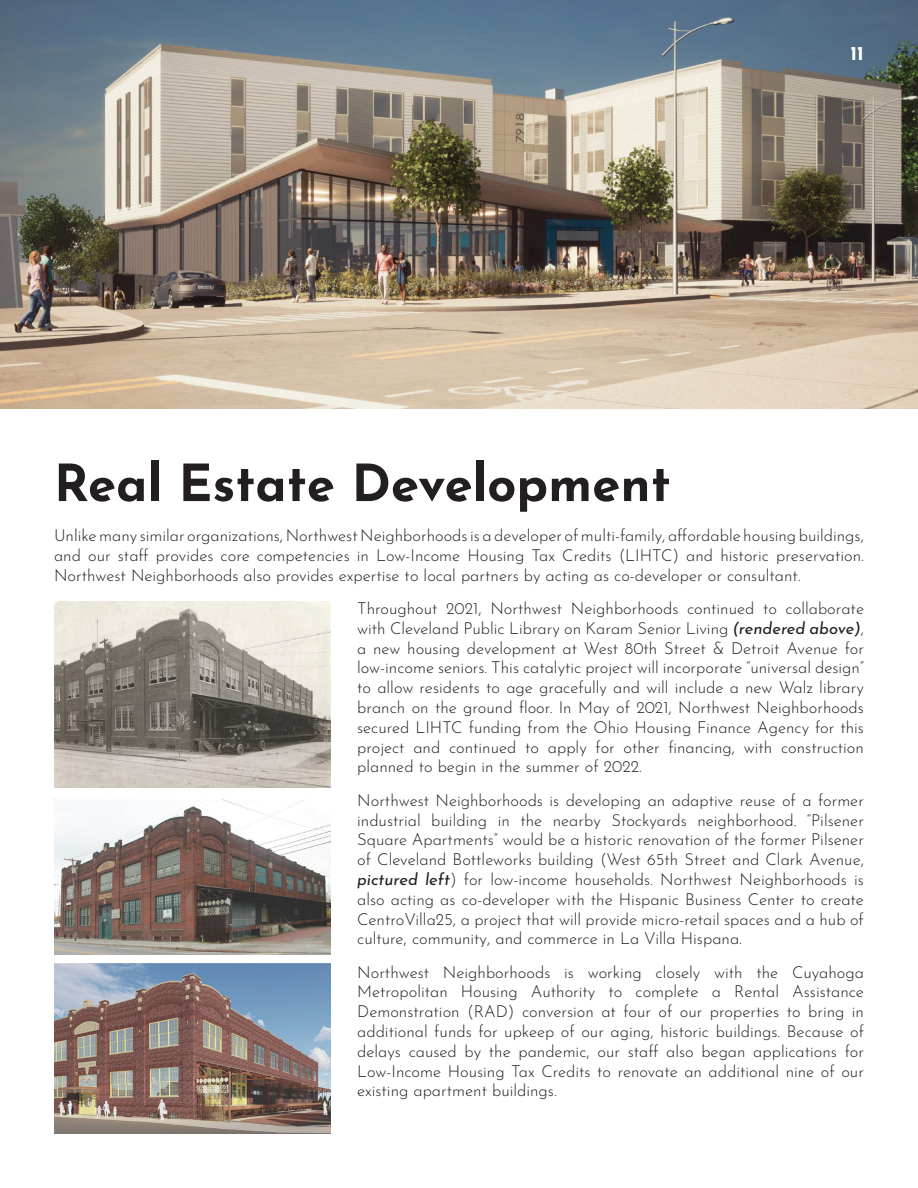
<style>
.page{position:relative;width:918px;height:1188px;background:#fff}
.page>*{position:absolute;margin:0;border:0;box-sizing:border-box;transform-origin:0 0}
.Basic_Header{font:100 51px "Josefin Sans";color:#231f20}
.t1{font:100 19.5px "Josefin Sans";color:#fff}
.t2{font:100 16.5px/19.8px "Josefin Sans";color:#231f20;text-align:justify}
.s1{font-style:italic}
</style>
<div class="page">
<img style="left:0;top:0;width:918px;height:408px">
<img style="left:54px;top:799px;width:276px;height:156px">
<img style="left:54px;top:963px;width:276px;height:171px">
<img style="left:54px;top:602px;width:276px;height:185px">
<p class="t1" style="left:851px;top:39px;width:15px">11</p>
<p class="Basic_Header" style="left:54px;top:445px;width:618px">Real Estate Development</p>
<p class="t2" style="left:54px;top:524px;width:812px">Unlike many similar organizations, Northwest Neighborhoods is a developer of multi-family, affordable housing buildings, and our staff provides core competencies in Low-Income Housing Tax Credits (LIHTC) and historic preservation.<br>Northwest Neighborhoods also provides expertise to local partners by acting as co-developer or consultant.</p>
<p class="t2" style="left:357px;top:597px;width:508px">Throughout 2021, Northwest Neighborhoods continued to collaborate with Cleveland Public Library on Karam Senior Living <span class="s1">(rendered above)</span>, a new housing development at West 80th Street &amp; Detroit Avenue for low-income seniors. This catalytic project will incorporate “universal design” to allow residents to age gracefully and will include a new Walz library branch on the ground floor. In May of 2021, Northwest Neighborhoods secured LIHTC funding from the Ohio Housing Finance Agency for this project and continued to apply for other financing, with construction planned to begin in the summer of 2022.</p>
<p class="t2" style="left:357px;top:789px;width:508px">Northwest Neighborhoods is developing an adaptive reuse of a former industrial building in the nearby Stockyards neighborhood. “Pilsener Square Apartments” would be a historic renovation of the former Pilsener of Cleveland Bottleworks building (West 65th Street and Clark Avenue, <span class="s1">pictured left</span>) for low-income households. Northwest Neighborhoods is also acting as co-developer with the Hispanic Business Center to create CentroVilla25, a project that will provide micro-retail spaces and a hub of culture, community, and commerce in La Villa Hispana.</p>
<p class="t2" style="left:357px;top:961px;width:508px">Northwest Neighborhoods is working closely with the Cuyahoga Metropolitan Housing Authority to complete a Rental Assistance Demonstration (RAD) conversion at four of our properties to bring in additional funds for upkeep of our aging, historic buildings. Because of delays caused by the pandemic, our staff also began applications for Low-Income Housing Tax Credits to renovate an additional nine of our existing apartment buildings.</p>
</div>
